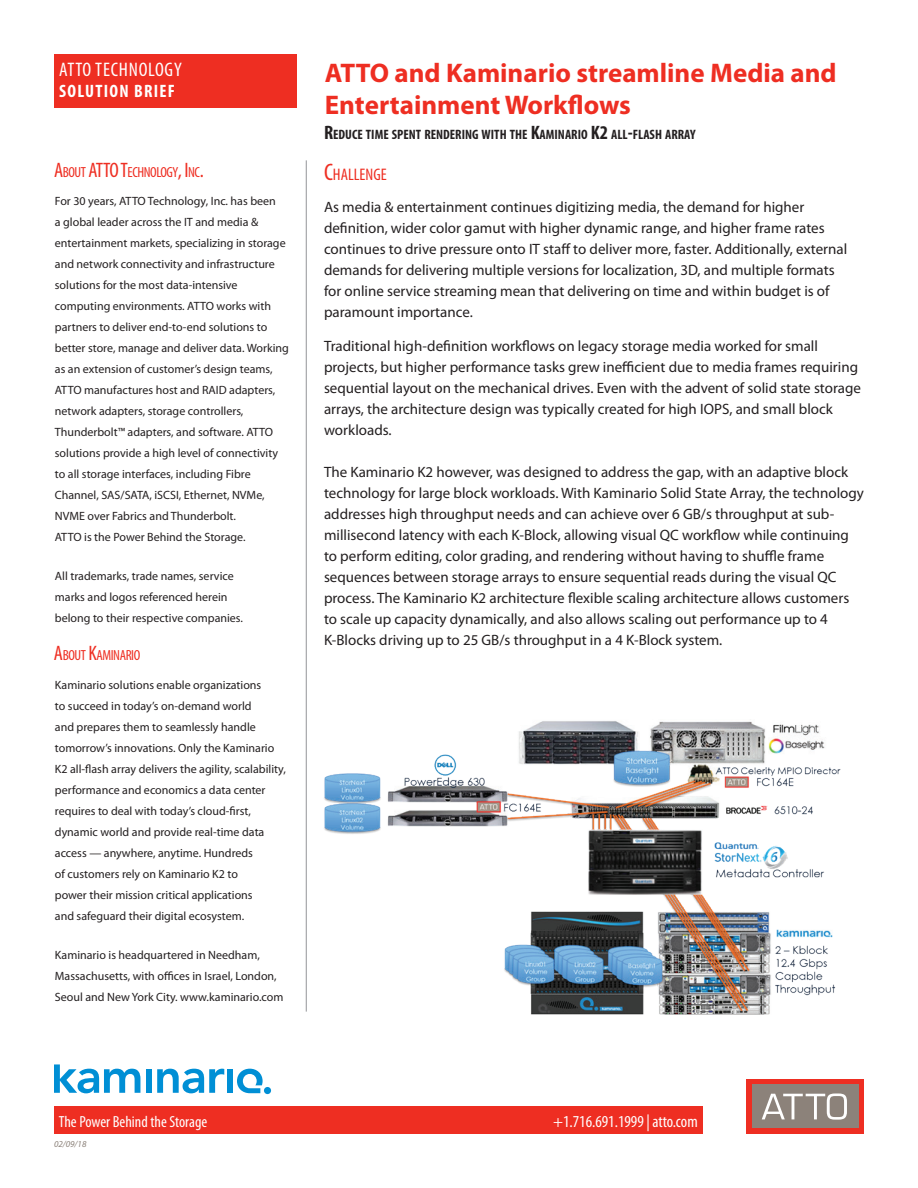
<style>
.page{position:relative;width:918px;height:1188px;background:#fff}
.page>*{position:absolute;margin:0;border:0;box-sizing:border-box;transform-origin:0 0}
.t1{font:700 27px/32.4px "Myriad Pro";color:#ee2e22}
.t2{font:condensed 19.65px "Myriad Pro";letter-spacing:.04em;color:#fff}
.t3{font:700 condensed 18px "Myriad Pro";letter-spacing:.07em;color:#fff}
.t4{font:condensed 16.8px "Myriad Pro";color:#fff}
.t5{font:condensed 16.8px "Myriad Pro";color:#ee2e22}
.t6{font:condensed 16.05px "Myriad Pro";color:#fff}
.t7{font:15px/21px "Myriad Pro";color:#231f20}
.t8{font:condensed 14.7px "Myriad Pro";letter-spacing:-.03em;color:#ee2e22}
.t9{font:700 condensed 13.65px "Myriad Pro";color:#231f20}
.t10{font:12px/21px "Myriad Pro";color:#231f20}
.t11{font:italic 9px "Myriad Pro";color:#8c827a}
.s1{font-size:21px}
.s2{font-size:19.5px}
.s3{font-size:24px}
</style>
<div class="page">
<div style="left:54px;top:54px;width:243px;height:54px;background:#ee2e22"></div>
<div style="left:747px;top:1079px;width:117px;height:55px;background:#ee2e22"></div>
<div style="left:752px;top:1085px;width:106px;height:43px;background:#8c827a"></div>
<svg style="left:762px;top:1094px;width:85px;height:26px"></svg>
<div style="left:54px;top:1107px;width:648px;height:27px;background:#ee2e22"></div>
<img style="left:324px;top:721px;width:517px;height:294px">
<hr style="left:306px;top:160px;width:1px;height:852px;background:#939598">
<div style="left:146px;top:1069px;width:6px;height:24px;background:#008fd5"></div>
<svg style="left:157px;top:1069px;width:67px;height:24px"></svg>
<div style="left:227px;top:1069px;width:6px;height:24px;background:#008fd5"></div>
<svg style="left:54px;top:1064px;width:86px;height:29px"></svg>
<svg style="left:237px;top:1069px;width:26px;height:24px"></svg>
<div style="left:264px;top:1087px;width:7px;height:7px;background:#008fd5;border-radius:50%"></div>
<h2 class="t2" style="left:59px;top:58px;width:124px">ATTO TECHNOLOGY</h2>
<p class="t3" style="left:59px;top:80px;width:117px">SOLUTION BRIEF</p>
<p class="t8" style="left:54px;top:163px;width:151px"><span class="s1">A</span>BOUT <span class="s1">ATTO T</span>ECHNOLOGY<span class="s1">, I</span>NC<span class="s1">.</span></p>
<p class="t10" style="left:55px;top:190px;width:236px">For 30 years, ATTO Technology, Inc. has been<br>a global leader across the IT and media &amp; entertainment markets, specializing in storage and network connectivity and infrastructure solutions for the most data-intensive computing environments. ATTO works with partners to deliver end-to-end solutions to better store, manage and deliver data. Working as an extension of customer’s design teams, ATTO manufactures host and RAID adapters, network adapters, storage controllers, Thunderbolt™ adapters, and software. ATTO solutions provide a high level of connectivity to all storage interfaces, including Fibre Channel, SAS/SATA, iSCSI, Ethernet, NVMe, NVME over Fabrics and Thunderbolt.<br>ATTO is the Power Behind the Storage.</p>
<p class="t10" style="left:55px;top:565px;width:190px">All trademarks, trade names, service marks and logos referenced herein belong to their respective companies.</p>
<p class="t8" style="left:54px;top:646px;width:88px"><span class="s1">A</span>BOUT <span class="s1">K</span>AMINARIO</p>
<p class="t10" style="left:55px;top:674px;width:233px">Kaminario solutions enable organizations<br>to succeed in today’s on-demand world<br>and prepares them to seamlessly handle tomorrow’s innovations. Only the Kaminario K2 all-flash array delivers the agility, scalability, performance and economics a data center requires to deal with today’s cloud-first, dynamic world and provide real-time data access — anywhere, anytime. Hundreds<br>of customers rely on Kaminario K2 to<br>power their mission critical applications<br>and safeguard their digital ecosystem.</p>
<p class="t10" style="left:55px;top:944px;width:230px">Kaminario is headquartered in Needham,<br>Massachusetts, with offices in Israel, London,<br>Seoul and New York City. www.kaminario.com</p>
<h1 class="t1" style="left:325px;top:56px;width:513px">ATTO and Kaminario streamline Media and<br>Entertainment Workflows</h1>
<p class="t9" style="left:324px;top:126px;width:373px"><span class="s2">R</span>EDUCE TIME SPENT RENDERING WITH THE <span class="s2">K</span>AMINARIO <span class="s2">K2</span> ALL<span class="s2">-</span>FLASH ARRAY</p>
<p class="t5" style="left:324px;top:164px;width:64px"><span class="s3">C</span>HALLENGE</p>
<p class="t7" style="left:324px;top:196px;width:525px">As media &amp; entertainment continues digitizing media, the demand for higher definition, wider color gamut with higher dynamic range, and higher frame rates continues to drive pressure onto IT staff to deliver more, faster. Additionally, external demands for delivering multiple versions for localization, 3D, and multiple formats for online service streaming mean that delivering on time and within budget is of paramount importance.</p>
<p class="t7" style="left:324px;top:335px;width:539px">Traditional high-definition workflows on legacy storage media worked for small projects, but higher performance tasks grew inefficient due to media frames requiring sequential layout on the mechanical drives. Even with the advent of solid state storage arrays, the architecture design was typically created for high IOPS, and small block workloads.</p>
<p class="t7" style="left:324px;top:461px;width:541px">The Kaminario K2 however, was designed to address the gap, with an adaptive block technology for large block workloads. With Kaminario Solid State Array, the technology addresses high throughput needs and can achieve over 6 GB/s throughput at sub&shy;millisecond latency with each K-Block, allowing visual QC workflow while continuing to perform editing, color grading, and rendering without having to shuffle frame sequences between storage arrays to ensure sequential reads during the visual QC process. The Kaminario K2 architecture flexible scaling architecture allows customers to scale up capacity dynamically, and also allows scaling out performance up to 4<br>K-Blocks driving up to 25 GB/s throughput in a 4 K-Block system.</p>
<p class="t6" style="left:59px;top:1112px;width:150px">The Power Behind the Storage</p>
<p class="t4" style="left:553px;top:1111px;width:146px">+1.716.691.1999 | atto.com</p>
<p class="t11" style="left:54px;top:1138px;width:34px">02/09/18</p>
</div>
